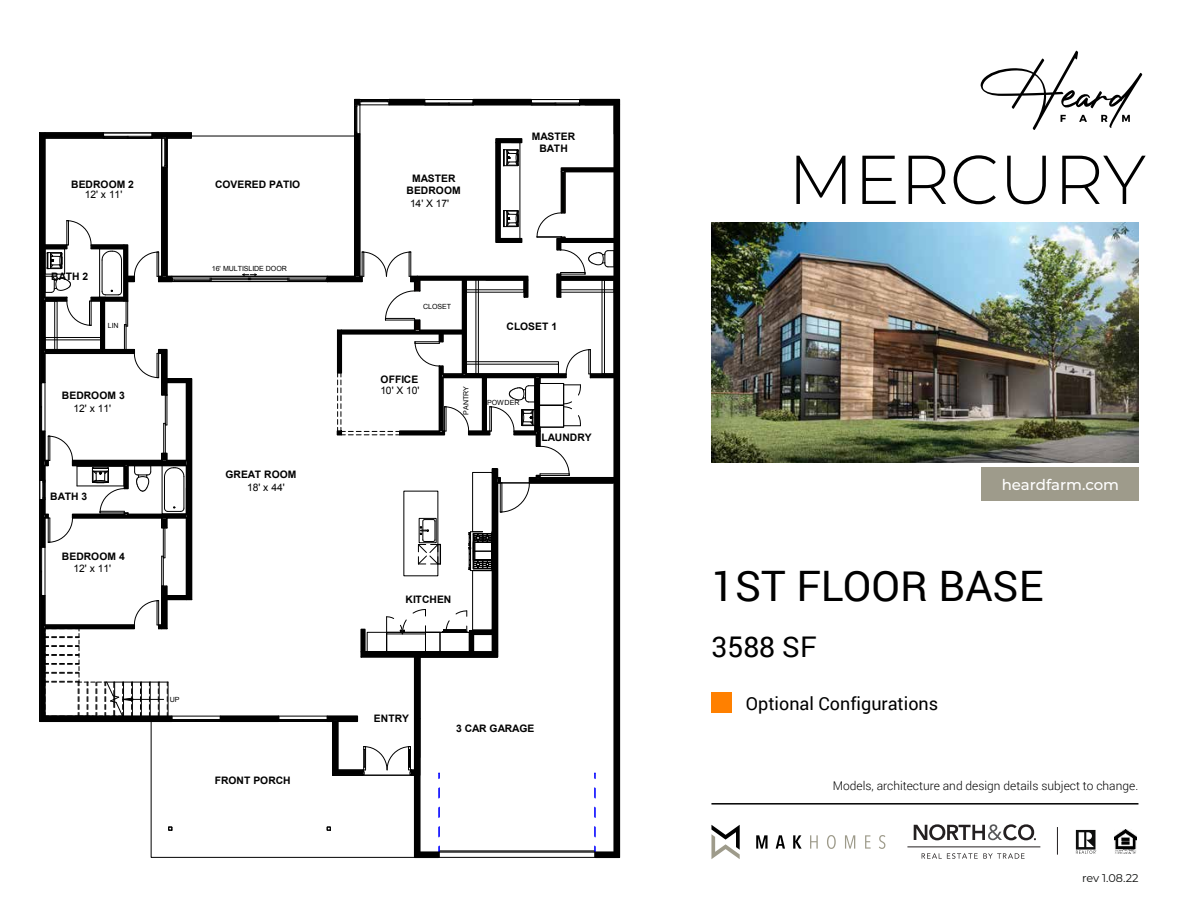
<style>
.page{position:relative;width:1188px;height:918px;background:#fff}
.page>*{position:absolute;margin:0;border:0;box-sizing:border-box;transform-origin:0 0}
.t1{font:300 69px "Montserrat";color:#000}
.t2{font:42px "Roboto";color:#000}
.t3{font:28.5px "Roboto";color:#000}
.t4{font:18px "Roboto";color:#000}
.t5{font:500 15px "Montserrat";letter-spacing:-.005em;color:#fff}
.t6{font:300 12px "Roboto";color:#000}
.t7{font:11.25px "Montserrat";letter-spacing:-.005em;color:#0d0e0d}
.t8{font:700 10.35px/12.1px "Arial";letter-spacing:.005em;color:#000;text-align:center}
.t9{font:10.35px "Arial";letter-spacing:-.01em;color:#000}
.t10{font:7.05px "Arial";letter-spacing:-.005em;color:#000}
</style>
<div class="page">
<div style="left:981px;top:467px;width:157px;height:34px;background:#9e9b8b"></div>
<div style="left:711px;top:692px;width:21px;height:21px;background:#ff8000"></div>
<img style="left:712px;top:222px;width:426px;height:241px">
<svg style="left:980px;top:51px;width:162px;height:79px"></svg>
<svg style="left:39px;top:98px;width:582px;height:761px"></svg>
<hr style="left:123px;top:699px;width:41px;height:1px;background:#000">
<div style="left:380px;top:385px;width:39px;height:12px;background:#fff"></div>
<div style="left:410px;top:198px;width:39px;height:12px;background:#fff"></div>
<svg style="left:756px;top:835px;width:12px;height:14px"></svg>
<svg style="left:776px;top:835px;width:9px;height:14px"></svg>
<svg style="left:793px;top:835px;width:9px;height:14px"></svg>
<svg style="left:810px;top:835px;width:8px;height:14px"></svg>
<svg style="left:827px;top:835px;width:9px;height:14px"></svg>
<svg style="left:845px;top:835px;width:10px;height:14px"></svg>
<svg style="left:865px;top:835px;width:6px;height:14px"></svg>
<svg style="left:879px;top:835px;width:6px;height:14px"></svg>
<svg style="left:711px;top:825px;width:29px;height:34px"></svg>
<hr style="left:711px;top:803px;width:427px;height:2px;background:#000">
<svg style="left:922px;top:853px;width:103px;height:6px"></svg>
<svg style="left:914px;top:824px;width:122px;height:16px"></svg>
<hr style="left:907px;top:847px;width:133px;height:1px;background:#231f20">
<svg style="left:1076px;top:830px;width:20px;height:24px"></svg>
<img style="left:1115px;top:830px;width:22px;height:24px">
<svg style="left:1057px;top:827px;width:1px;height:28px"></svg>
<p class="t8" style="left:71px;top:179px;width:64px">BEDROOM 2</p>
<p class="t8" style="left:215px;top:179px;width:87px">COVERED PATIO</p>
<p class="t9" style="left:85px;top:188px;width:39px">12' x 11'</p>
<p class="t8" style="left:51px;top:271px;width:39px">BATH 2</p>
<p class="t10" style="left:108px;top:321px;width:12px">LIN</p>
<p class="t8" style="left:62px;top:389px;width:64px">BEDROOM 3</p>
<p class="t9" style="left:74px;top:401px;width:39px">12' x 11'</p>
<p class="t8" style="left:50px;top:491px;width:39px">BATH 3</p>
<p class="t8" style="left:62px;top:550px;width:64px">BEDROOM 4</p>
<p class="t9" style="left:74px;top:562px;width:39px">12' x 11'</p>
<p class="t10" style="left:212px;top:264px;width:77px">16' MULTISLIDE DOOR</p>
<p class="t8" style="left:225px;top:469px;width:73px">GREAT ROOM</p>
<p class="t9" style="left:247px;top:481px;width:39px">18' x 44'</p>
<p class="t10" style="left:170px;top:695px;width:11px">UP</p>
<p class="t8" style="left:215px;top:775px;width:78px">FRONT PORCH</p>
<p class="t8" style="left:407px;top:173px;width:56px">MASTER<br>BEDROOM</p>
<p class="t9" style="left:410px;top:197px;width:41px">14' X 17'</p>
<p class="t8" style="left:532px;top:130px;width:45px">MASTER<br>BATH</p>
<p class="t10" style="left:423px;top:302px;width:29px">CLOSET</p>
<p class="t8" style="left:381px;top:373px;width:39px">OFFICE</p>
<p class="t9" style="left:380px;top:384px;width:41px">10' X 10'</p>
<p class="t10" style="left:461px;top:415px;width:30px;rotate:-90deg">PANTRY</p>
<p class="t8" style="left:506px;top:321px;width:52px">CLOSET 1</p>
<p class="t10" style="left:487px;top:398px;width:34px">POWDER</p>
<p class="t8" style="left:542px;top:432px;width:52px">LAUNDRY</p>
<p class="t8" style="left:406px;top:594px;width:47px">KITCHEN</p>
<p class="t8" style="left:374px;top:713px;width:37px">ENTRY</p>
<p class="t8" style="left:456px;top:722px;width:80px">3 CAR GARAGE</p>
<h1 class="t1" style="left:788px;top:133px;width:359px">MERCURY</h1>
<h3 class="t5" style="left:1002px;top:474px;width:119px">heardfarm.com</h3>
<h2 class="t2" style="left:711px;top:557px;width:333px">1ST FLOOR BASE</h2>
<h3 class="t3" style="left:711px;top:627px;width:107px">3588 SF</h3>
<h3 class="t4" style="left:746px;top:691px;width:194px">Optional Configurations</h3>
<p class="t6" style="left:833px;top:778px;width:307px">Models, architecture and design details subject to change.</p>
<p class="t7" style="left:1082px;top:870px;width:58px">rev 1.08.22</p>
</div>
